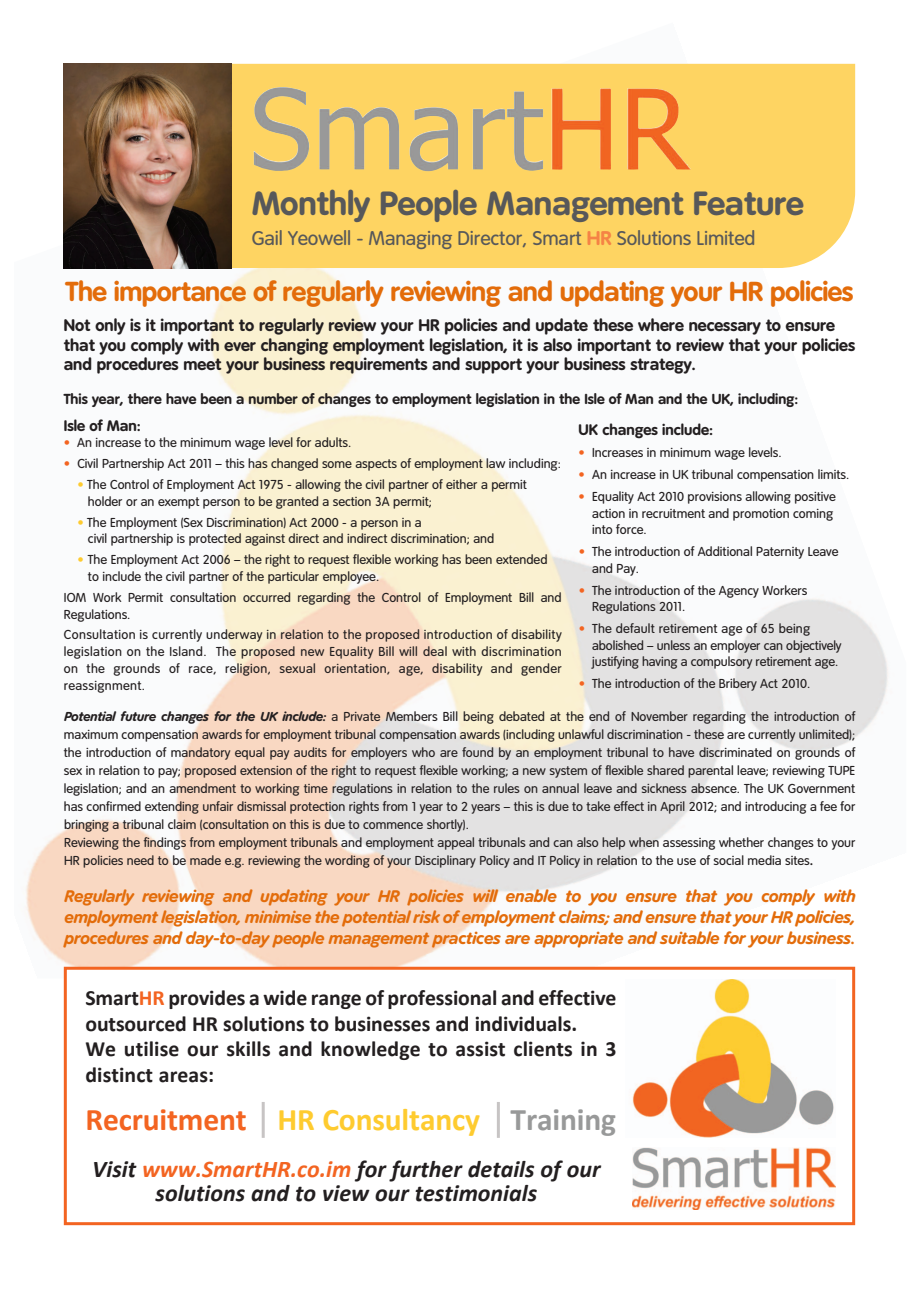
<style>
.page{position:relative;width:919px;height:1289px;background:#fff}
.page>*{position:absolute;margin:0;border:0;box-sizing:border-box;transform-origin:0 0}
.t1{font:700 33px "Tate";letter-spacing:-.005em;color:#57585a}
.t2{font:700 31.5px "Calibri";letter-spacing:-.005em;color:#fecb2f}
.t3{font:700 27px "Tate";letter-spacing:-.02em;color:#e36c0a}
.t4{font:italic 700 24px/24px "Calibri";color:#231f20;text-align:center}
.t5{font:700 21.75px/25.5px "Calibri";letter-spacing:-.005em;color:#231f20}
.t6{font:19.5px "Tate";letter-spacing:-.005em;color:#57585a}
.t7{font:italic 700 16.5px/21px "Tate";letter-spacing:-.01em;color:#e36c0a;text-align:justify}
.t8{font:700 16.5px/19.8px "Tate";color:#231f20}
.t9{font:700 15px "Tate";color:#231f20}
.t10{font:700 14.25px "Tate";color:#231f20}
.t11{font:12.75px/18px "Tate";color:#231f20}
.s1{font-weight:700;color:#f58345}
.s2{color:#f36421}
.s3{color:#fecb2f}
.s4{font-weight:700;font-style:italic}
.s5{font-weight:700}
.s6{color:#989999}
</style>
<div class="page">
<img style="left:26px;top:63px;width:862px;height:915px">
<div style="left:64px;top:966px;width:791px;height:259px;background:#fff;border:3px solid #f36421"></div>
<img style="left:632px;top:979px;width:202px;height:158px">
<img style="left:632px;top:1147px;width:203px;height:62px">
<div style="left:231px;top:64px;width:624px;height:204px;background:#fed462"></div>
<img style="left:64px;top:64px;width:167px;height:204px">
<img style="left:254px;top:87px;width:407px;height:84px">
<hr style="left:262px;top:1101px;width:3px;height:36px;background:#c7c4c4">
<hr style="left:497px;top:1101px;width:3px;height:36px;background:#c7c4c4">
<h1 class="t1" style="left:252px;top:184px;width:553px">Monthly People Management Feature</h1>
<h3 class="t6" style="left:252px;top:227px;width:505px">Gail Yeowell - Managing Director, Smart <span class="s1">HR</span> Solutions Limited</h3>
<h3 class="t3" style="left:66px;top:275px;width:789px">The importance of regularly reviewing and updating your HR policies</h3>
<p class="t8" style="left:64px;top:315px;width:792px">Not only is it important to regularly review your HR policies and update these where necessary to ensure that you comply with ever changing employment legislation, it is also important to review that your policies and procedures meet your business requirements and support your business strategy.</p>
<p class="t10" style="left:64px;top:391px;width:736px">This year, there have been a number of changes to employment legislation in the Isle of Man and the UK, including:</p>
<p class="t9" style="left:64px;top:416px;width:79px">Isle of Man:</p>
<p class="t11" style="left:64px;top:433px;width:289px"><span class="s2">•</span> An increase to the minimum wage level for adults.</p>
<p class="t11" style="left:64px;top:454px;width:498px"><span class="s2">•</span> Civil Partnership Act 2011 – this has changed some aspects of employment law including:</p>
<p class="t11" style="left:88px;top:476px;width:440px;line-height:16.6px;text-indent:-11px"><span class="s3">•</span> The Control of Employment Act 1975 - allowing the civil partner of either a permit holder or an exempt person to be granted a section 3A permit;</p>
<p class="t11" style="left:88px;top:514px;width:408px;line-height:16.6px;text-indent:-11px"><span class="s3">•</span> The Employment (Sex Discrimination) Act 2000 - a person in a<br>civil partnership is protected against direct and indirect discrimination; and</p>
<p class="t11" style="left:88px;top:551px;width:461px;line-height:16.6px;text-indent:-11px"><span class="s3">•</span> The Employment Act 2006 – the right to request flexible working has been extended to include the civil partner of the particular employee.</p>
<p class="t11" style="left:64px;top:589px;width:499px;line-height:16.6px">IOM Work Permit consultation occurred regarding the Control of Employment Bill and<br>Regulations.</p>
<p class="t11" style="left:64px;top:626px;width:499px;line-height:16.6px;text-align:justify">Consultation is currently underway in relation to the proposed introduction of disability legislation on the Island. The proposed new Equality Bill will deal with discrimination on the grounds of race, religion, sexual orientation, age, disability and gender reassignment.</p>
<p class="t9" style="left:578px;top:421px;width:136px">UK changes include:</p>
<p class="t11" style="left:578px;top:443px;width:204px"><span class="s2">•</span> Increases in minimum wage levels.</p>
<p class="t11" style="left:578px;top:465px;width:272px"><span class="s2">•</span> An increase in UK tribunal compensation limits.</p>
<p class="t11" style="left:592px;top:488px;width:245px;line-height:16.5px;text-indent:-14px"><span class="s2">•</span> Equality Act 2010 provisions allowing positive action in recruitment and promotion coming into force.</p>
<p class="t11" style="left:592px;top:543px;width:248px;line-height:16.5px;text-indent:-14px"><span class="s2">•</span> The introduction of Additional Paternity Leave and Pay.</p>
<p class="t11" style="left:592px;top:582px;width:217px;line-height:16.5px;text-indent:-14px"><span class="s2">•</span> The introduction of the Agency Workers<br>Regulations 2011.</p>
<p class="t11" style="left:592px;top:620px;width:251px;line-height:16.5px;text-indent:-14px"><span class="s2">•</span> The default retirement age of 65 being abolished – unless an employer can objectively justifying having a compulsory retirement age.</p>
<p class="t11" style="left:578px;top:674px;width:233px"><span class="s2">•</span> The introduction of the Bribery Act 2010.</p>
<p class="t11" style="left:64px;top:707px;width:793px"><span class="s4">Potential future changes for the UK include:</span> a Private Members Bill being debated at the end of November regarding the introduction of maximum compensation awards for employment tribunal compensation awards (including unlawful discrimination - these are currently unlimited); the introduction of mandatory equal pay audits for employers who are found by an employment tribunal to have discriminated on grounds of sex in relation to pay; proposed extension of the right to request flexible working; a new system of flexible shared parental leave; reviewing TUPE legislation; and an amendment to working time regulations in relation to the rules on annual leave and sickness absence. The UK Government has confirmed extending unfair dismissal protection rights from 1 year to 2 years – this is due to take effect in April 2012; and introducing a fee for bringing a tribunal claim (consultation on this is due to commence shortly).<br>Reviewing the findings from employment tribunals and employment appeal tribunals and can also help when assessing whether changes to your HR policies need to be made e.g. reviewing the wording of your Disciplinary Policy and IT Policy in relation to the use of social media sites<span class="s5">.</span></p>
<p class="t7" style="left:64px;top:885px;width:792px">Regularly reviewing and updating your HR policies will enable to you ensure that you comply with employment legislation, minimise the potential risk of employment claims; and ensure that your HR policies, procedures and day-to-day people management practices are appropriate and suitable for your business.</p>
<h3 class="t5" style="left:85px;top:984px;width:532px">Smart<span class="s2">HR</span> provides a wide range of professional and effective outsourced HR solutions to businesses and individuals.<br>We utilise our skills and knowledge to assist clients in 3 distinct areas:</h3>
<h2 class="t2" style="left:85px;top:1099px;width:532px"><span class="s2">Recruitment</span> HR Consultancy <span class="s6">Training</span></h2>
<h3 class="t4" style="left:92px;top:1156px;width:509px">Visit <span class="s2">www.SmartHR.co.im</span> for further details of our solutions and to view our testimonials</h3>
</div>
